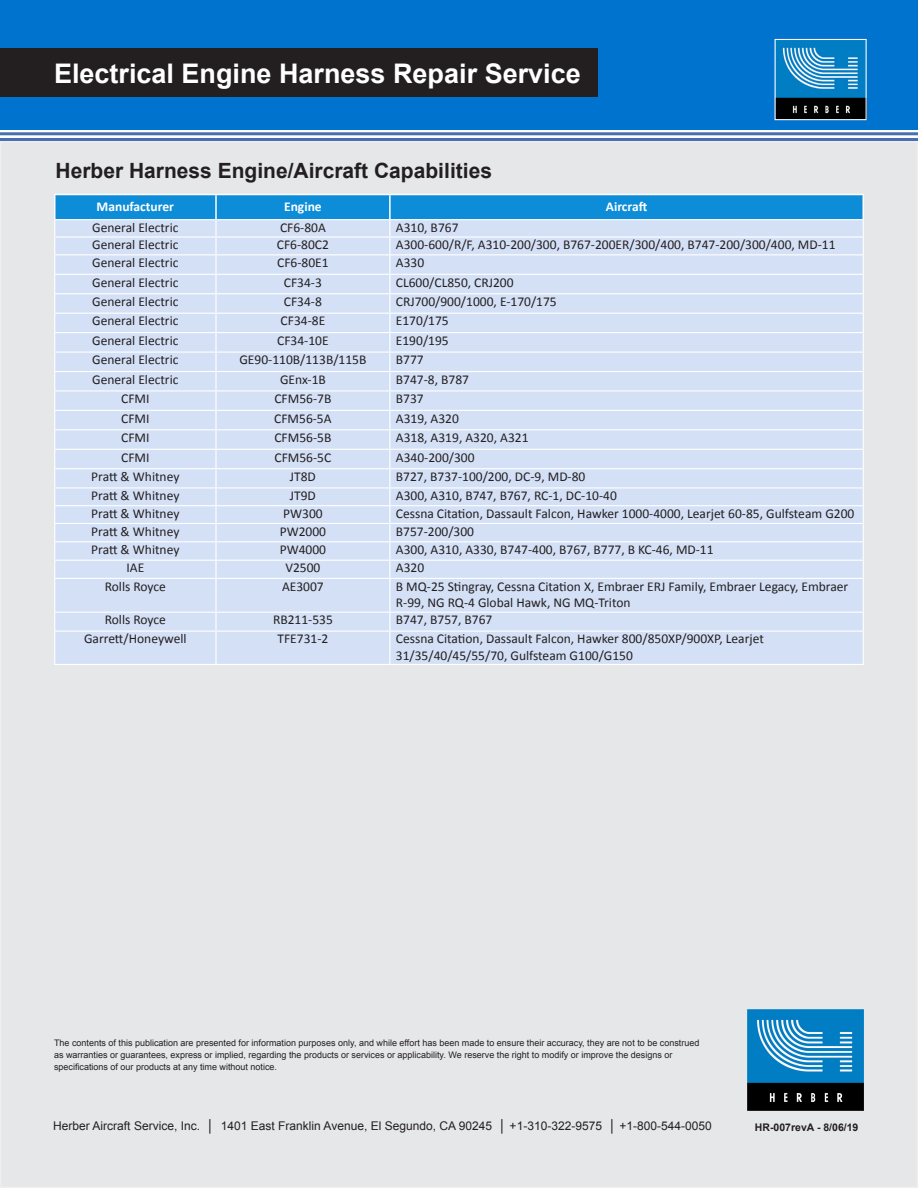
<style>
.page{position:relative;width:918px;height:1188px;background:#fff}
.page>*{position:absolute;margin:0;border:0;box-sizing:border-box;transform-origin:0 0}
.t1{font:700 27px "Arial";color:#fff}
.t2{font:700 21px "Arial";color:#231f20}
.t3{font:13.5px/16.2px "Calibri";color:#231f20}
.t4{font:700 13.5px "Calibri";color:#fff}
.t5{font:12px "Arial";color:#231f20}
.t6{font:700 10.5px "Arial";color:#231f20}
.t7{font:9px/12px "Arial";color:#231f20}
</style>
<div class="page">
<div style="left:1px;top:142px;width:916px;height:1045px;background:#e6e7e9"></div>
<div style="left:0;top:0;width:918px;height:130px;background:#0073ce"></div>
<hr style="left:0;top:132px;width:918px;height:3px;background:#476fb2">
<hr style="left:0;top:138px;width:918px;height:3px;background:#476fb2">
<div style="left:0;top:49px;width:597px;height:48px;background:#231f20"></div>
<div style="left:55px;top:579px;width:808px;height:85px;background:#d4e0f6"></div>
<hr style="left:54px;top:194px;width:162px;height:1px;background:#fff">
<hr style="left:216px;top:194px;width:174px;height:1px;background:#fff">
<hr style="left:390px;top:194px;width:474px;height:1px;background:#fff">
<svg style="left:54px;top:195px;width:810px;height:383px;background:#cadcf4"></svg>
<hr style="left:54px;top:578px;width:162px;height:1px;background:#fff">
<hr style="left:54px;top:579px;width:1px;height:33px;background:#fff">
<hr style="left:216px;top:578px;width:174px;height:1px;background:#fff">
<hr style="left:215px;top:579px;width:2px;height:33px;background:#fff">
<hr style="left:390px;top:578px;width:474px;height:1px;background:#fff">
<hr style="left:389px;top:579px;width:1px;height:33px;background:#fff">
<hr style="left:863px;top:579px;width:1px;height:33px;background:#fff">
<hr style="left:54px;top:612px;width:162px;height:1px;background:#fff">
<svg style="left:54px;top:613px;width:1px;height:18px"></svg>
<hr style="left:216px;top:612px;width:174px;height:1px;background:#fff">
<svg style="left:215px;top:613px;width:2px;height:18px"></svg>
<hr style="left:390px;top:612px;width:474px;height:1px;background:#fff">
<svg style="left:389px;top:613px;width:1px;height:18px"></svg>
<svg style="left:863px;top:613px;width:1px;height:18px"></svg>
<hr style="left:54px;top:631px;width:162px;height:1px;background:#fff">
<hr style="left:54px;top:632px;width:1px;height:32px;background:#fff">
<hr style="left:216px;top:631px;width:174px;height:1px;background:#fff">
<hr style="left:215px;top:632px;width:2px;height:32px;background:#fff">
<hr style="left:390px;top:631px;width:474px;height:1px;background:#fff">
<hr style="left:389px;top:632px;width:1px;height:32px;background:#fff">
<hr style="left:863px;top:632px;width:1px;height:32px;background:#fff">
<hr style="left:54px;top:664px;width:162px;height:1px;background:#fff">
<hr style="left:216px;top:664px;width:174px;height:1px;background:#fff">
<hr style="left:390px;top:664px;width:474px;height:1px;background:#fff">
<img style="left:748px;top:1009px;width:115px;height:102px">
<img style="left:777px;top:41px;width:88px;height:77px">
<div style="left:775px;top:39px;width:92px;height:81px;border:1px solid #fff"></div>
<p class="t1" style="left:54px;top:56px;width:528px">Electrical Engine Harness Repair Service</p>
<p class="t2" style="left:56px;top:157px;width:438px">Herber Harness Engine/Aircraft Capabilities</p>
<p class="t4" style="left:97px;top:198px;width:79px">Manufacturer</p>
<p class="t4" style="left:284px;top:198px;width:39px">Engine</p>
<p class="t4" style="left:606px;top:198px;width:43px">Aircraft</p>
<p class="t3" style="left:92px;top:219px;width:88px">General Electric</p>
<p class="t3" style="left:280px;top:219px;width:47px">CF6-80A</p>
<p class="t3" style="left:396px;top:219px;width:64px">A310, B767</p>
<p class="t3" style="left:92px;top:237px;width:88px">General Electric</p>
<p class="t3" style="left:277px;top:237px;width:54px">CF6-80C2</p>
<p class="t3" style="left:396px;top:237px;width:441px">A300-600/R/F, A310-200/300, B767-200ER/300/400, B747-200/300/400, MD-11</p>
<p class="t3" style="left:92px;top:255px;width:88px">General Electric</p>
<p class="t3" style="left:277px;top:255px;width:53px">CF6-80E1</p>
<p class="t3" style="left:396px;top:255px;width:30px">A330</p>
<p class="t3" style="left:92px;top:274px;width:88px">General Electric</p>
<p class="t3" style="left:284px;top:274px;width:40px">CF34-3</p>
<p class="t3" style="left:396px;top:274px;width:119px">CL600/CL850, CRJ200</p>
<p class="t3" style="left:92px;top:293px;width:88px">General Electric</p>
<p class="t3" style="left:284px;top:293px;width:40px">CF34-8</p>
<p class="t3" style="left:396px;top:293px;width:162px">CRJ700/900/1000, E-170/175</p>
<p class="t3" style="left:92px;top:313px;width:88px">General Electric</p>
<p class="t3" style="left:281px;top:313px;width:46px">CF34-8E</p>
<p class="t3" style="left:396px;top:313px;width:54px">E170/175</p>
<p class="t3" style="left:92px;top:332px;width:88px">General Electric</p>
<p class="t3" style="left:277px;top:332px;width:53px">CF34-10E</p>
<p class="t3" style="left:396px;top:332px;width:54px">E190/195</p>
<p class="t3" style="left:92px;top:352px;width:88px">General Electric</p>
<p class="t3" style="left:239px;top:352px;width:128px">GE90-110B/113B/115B</p>
<p class="t3" style="left:396px;top:352px;width:29px">B777</p>
<p class="t3" style="left:92px;top:371px;width:88px">General Electric</p>
<p class="t3" style="left:280px;top:371px;width:47px">GEnx-1B</p>
<p class="t3" style="left:396px;top:371px;width:75px">B747-8, B787</p>
<p class="t3" style="left:121px;top:391px;width:30px">CFMI</p>
<p class="t3" style="left:274px;top:391px;width:58px">CFM56-7B</p>
<p class="t3" style="left:396px;top:391px;width:29px">B737</p>
<p class="t3" style="left:121px;top:410px;width:30px">CFMI</p>
<p class="t3" style="left:274px;top:410px;width:59px">CFM56-5A</p>
<p class="t3" style="left:396px;top:410px;width:65px">A319, A320</p>
<p class="t3" style="left:121px;top:430px;width:30px">CFMI</p>
<p class="t3" style="left:274px;top:430px;width:58px">CFM56-5B</p>
<p class="t3" style="left:396px;top:430px;width:134px">A318, A319, A320, A321</p>
<p class="t3" style="left:121px;top:449px;width:30px">CFMI</p>
<p class="t3" style="left:275px;top:449px;width:58px">CFM56-5C</p>
<p class="t3" style="left:396px;top:449px;width:80px">A340-200/300</p>
<p class="t3" style="left:91px;top:469px;width:90px">Pratt &amp; Whitney</p>
<p class="t3" style="left:290px;top:469px;width:28px">JT8D</p>
<p class="t3" style="left:396px;top:469px;width:191px">B727, B737-100/200, DC-9, MD-80</p>
<p class="t3" style="left:91px;top:488px;width:90px">Pratt &amp; Whitney</p>
<p class="t3" style="left:290px;top:488px;width:28px">JT9D</p>
<p class="t3" style="left:396px;top:488px;width:223px">A300, A310, B747, B767, RC-1, DC-10-40</p>
<p class="t3" style="left:91px;top:505px;width:90px">Pratt &amp; Whitney</p>
<p class="t3" style="left:283px;top:505px;width:41px">PW300</p>
<p class="t3" style="left:396px;top:505px;width:460px">Cessna Citation, Dassault Falcon, Hawker 1000-4000, Learjet 60-85, Gulfsteam G200</p>
<p class="t3" style="left:91px;top:523px;width:90px">Pratt &amp; Whitney</p>
<p class="t3" style="left:280px;top:523px;width:48px">PW2000</p>
<p class="t3" style="left:396px;top:523px;width:80px">B757-200/300</p>
<p class="t3" style="left:91px;top:542px;width:90px">Pratt &amp; Whitney</p>
<p class="t3" style="left:280px;top:542px;width:48px">PW4000</p>
<p class="t3" style="left:396px;top:542px;width:319px">A300, A310, A330, B747-400, B767, B777, B KC-46, MD-11</p>
<p class="t3" style="left:126px;top:560px;width:19px">IAE</p>
<p class="t3" style="left:285px;top:560px;width:37px">V2500</p>
<p class="t3" style="left:396px;top:560px;width:30px">A320</p>
<p class="t3" style="left:105px;top:578px;width:63px">Rolls Royce</p>
<p class="t3" style="left:282px;top:578px;width:43px">AE3007</p>
<p class="t3" style="left:396px;top:578px;width:454px">B MQ-25 Stingray, Cessna Citation X, Embraer ERJ Family, Embraer Legacy, Embraer<br>R-99, NG RQ-4 Global Hawk, NG MQ-Triton</p>
<p class="t3" style="left:105px;top:612px;width:63px">Rolls Royce</p>
<p class="t3" style="left:273px;top:612px;width:61px">RB211-535</p>
<p class="t3" style="left:396px;top:612px;width:98px">B747, B757, B767</p>
<p class="t3" style="left:84px;top:631px;width:104px">Garrett/Honeywell</p>
<p class="t3" style="left:278px;top:631px;width:52px">TFE731-2</p>
<p class="t3" style="left:396px;top:631px;width:370px">Cessna Citation, Dassault Falcon, Hawker 800/850XP/900XP, Learjet<br>31/35/40/45/55/70, Gulfsteam G100/G150</p>
<p class="t7" style="left:54px;top:1037px;width:647px">The contents of this publication are presented for information purposes only, and while effort has been made to ensure their accuracy, they are not to be construed as warranties or guarantees, express or implied, regarding the products or services or applicability. We reserve the right to modify or improve the designs or specifications of our products at any time without notice.</p>
<p class="t5" style="left:53px;top:1118px;width:660px">Herber Aircraft Service, Inc. │ 1401 East Franklin Avenue, El Segundo, CA 90245 │ +1-310-322-9575 │ +1-800-544-0050</p>
<p class="t6" style="left:755px;top:1120px;width:105px">HR-007revA - 8/06/19</p>
</div>
